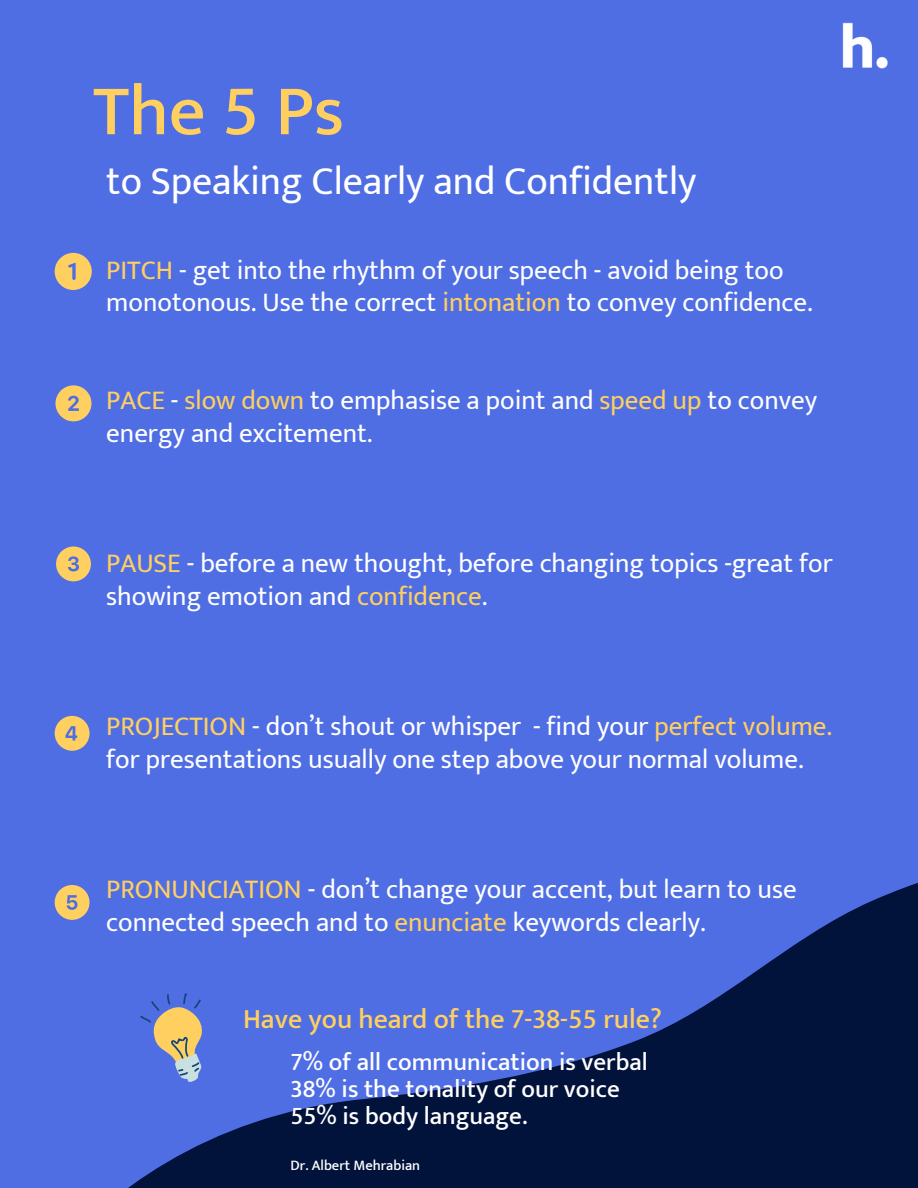
<style>
.page{position:relative;width:918px;height:1188px;background:#506ee4}
.page>*{position:absolute;margin:0;border:0;box-sizing:border-box;transform-origin:0 0}
.t1{font:500 72px "Mukta Vaani";color:#ffcf60}
.t2{font:39.75px "Mukta Vaani";color:#fff}
.t3{font:500 27.9px "Mukta Vaani";color:#ffcf60}
.t4{font:27px/32.7px "Mukta Vaani";color:#fff}
.t5{font:500 25.05px/27px "Mukta Vaani";color:#fff}
.t6{font:500 14.55px "Mukta Vaani";color:#fff}
.s1{color:#ffcf60}
</style>
<div class="page">
<svg style="left:54px;top:883px;width:864px;height:305px"></svg>
<svg style="left:55px;top:253px;width:37px;height:37px"></svg>
<svg style="left:55px;top:385px;width:36px;height:36px"></svg>
<svg style="left:56px;top:547px;width:35px;height:34px"></svg>
<svg style="left:55px;top:716px;width:35px;height:35px"></svg>
<svg style="left:55px;top:885px;width:35px;height:35px"></svg>
<img style="left:842px;top:22px;width:46px;height:47px">
<svg style="left:137px;top:991px;width:79px;height:95px"></svg>
<h1 class="t1" style="left:93px;top:67px;width:252px">The 5 Ps</h1>
<h2 class="t2" style="left:106px;top:157px;width:592px">to Speaking Clearly and Confidently</h2>
<p class="t4" style="left:106px;top:253px;width:708px"><span class="s1">PITCH</span> - get into the rhythm of your speech - avoid being too monotonous. Use the correct <span class="s1">intonation</span> to convey confidence.</p>
<p class="t4" style="left:106px;top:383px;width:712px"><span class="s1">PACE</span> - <span class="s1">slow down</span> to emphasise a point and <span class="s1">speed up</span> to convey energy and excitement.</p>
<p class="t4" style="left:106px;top:546px;width:728px"><span class="s1">PAUSE</span> - before a new thought, before changing topics -great for showing emotion and <span class="s1">confidence</span>.</p>
<p class="t4" style="left:106px;top:710px;width:727px"><span class="s1">PROJECTION</span> - don’t shout or whisper - find your <span class="s1">perfect volume. </span>for presentations usually one step above your normal volume.</p>
<p class="t4" style="left:106px;top:873px;width:692px"><span class="s1">PRONUNCIATION</span> - don’t change your accent, but learn to use connected speech and to <span class="s1">enunciate</span> keywords clearly.</p>
<p class="t3" style="left:243px;top:1002px;width:421px">Have you heard of the 7-38-55 rule?</p>
<p class="t5" style="left:290px;top:1048px;width:359px">7% of all communication is verbal<br>38% is the tonality of our voice<br>55% is body language.</p>
<p class="t6" style="left:290px;top:1156px;width:131px">Dr. Albert Mehrabian</p>
</div>
